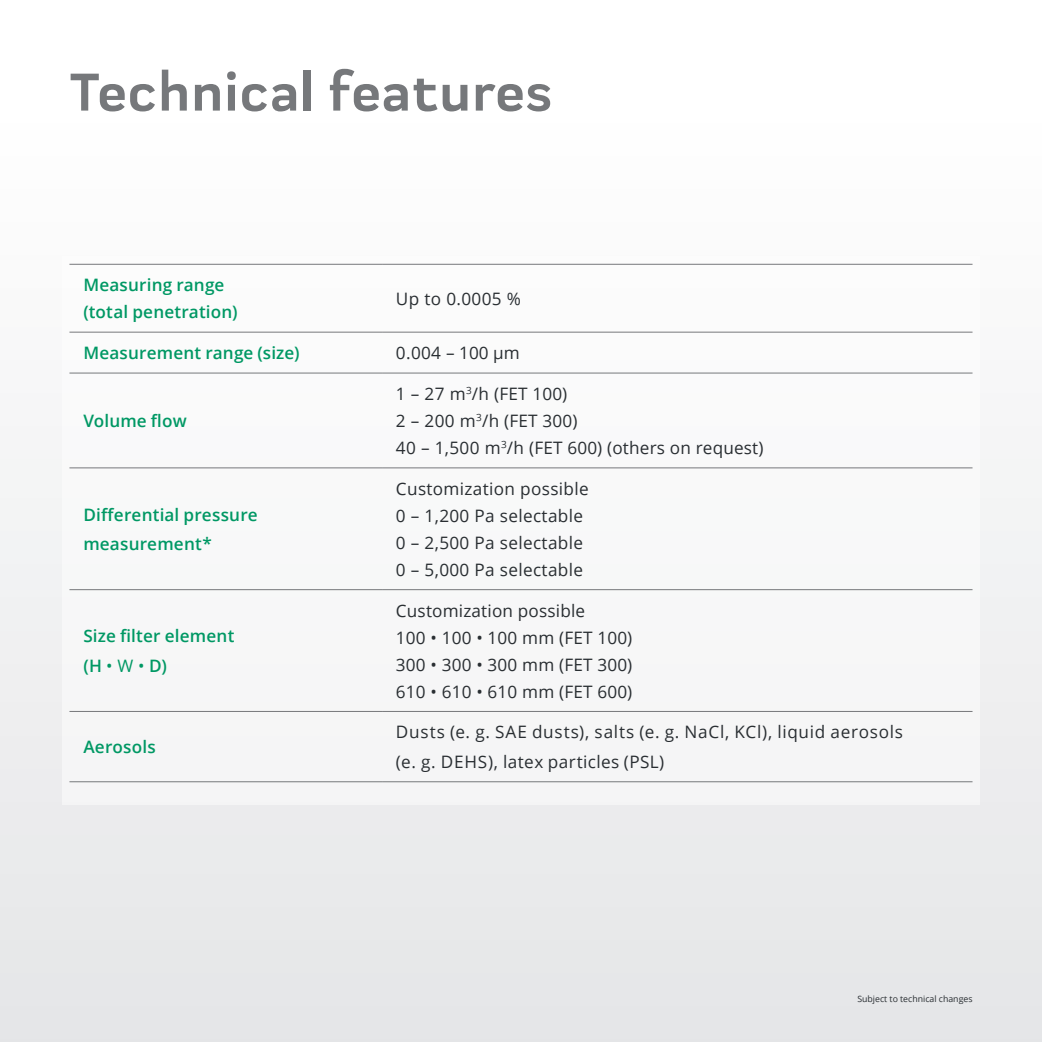
<style>
.page{position:relative;width:1042px;height:1042px;background:#fff}
.page>*{position:absolute;margin:0;border:0;box-sizing:border-box;transform-origin:0 0}
.Einf__Abs{font:700 55.12px "Praktika";letter-spacing:.02em;color:#76787b}
.Einf__Abs-2{font:17.15px/26.9px "Open Sans";letter-spacing:.02em;color:#292e32}
.t1{font:600 17.15px/29.4px "Open Sans";letter-spacing:.01em;color:#009864}
.Einf__Abs-3{font:17.15px "Open Sans";letter-spacing:.04em;color:#292e32}
.t2{font:8.75px "Open Sans";color:#292e32}
.s1{font-weight:400}
</style>
<div class="page">
<div style="left:0;top:0;width:1042px;height:1042px;background:linear-gradient(to bottom,#fff,#e5e6e7)"></div>
<div style="left:62px;top:256px;width:918px;height:548px;background:#f8f8f9"></div>
<hr style="left:69px;top:264px;width:313px;height:1px;background:#76787b">
<hr style="left:382px;top:264px;width:590px;height:1px;background:#76787b">
<hr style="left:69px;top:332px;width:313px;height:1px;background:#76787b">
<hr style="left:382px;top:332px;width:590px;height:1px;background:#76787b">
<hr style="left:69px;top:373px;width:313px;height:1px;background:#76787b">
<hr style="left:382px;top:373px;width:590px;height:1px;background:#76787b">
<hr style="left:69px;top:467px;width:313px;height:1px;background:#76787b">
<hr style="left:382px;top:467px;width:590px;height:1px;background:#76787b">
<hr style="left:69px;top:589px;width:313px;height:1px;background:#76787b">
<hr style="left:382px;top:589px;width:590px;height:1px;background:#76787b">
<hr style="left:69px;top:711px;width:313px;height:1px;background:#76787b">
<hr style="left:382px;top:711px;width:590px;height:1px;background:#76787b">
<hr style="left:69px;top:781px;width:313px;height:1px;background:#76787b">
<hr style="left:382px;top:781px;width:590px;height:1px;background:#76787b">
<p class="Einf__Abs" style="left:69px;top:49px;width:484px">Technical features</p>
<p class="t1" style="left:83px;top:270px;width:143px">Measuring range</p>
<p class="t1" style="left:83px;top:297px;width:156px">(total penetration)</p>
<p class="Einf__Abs-2" style="left:396px;top:285px;width:126px">Up to 0.0005 %</p>
<p class="t1" style="left:83px;top:338px;width:218px">Measurement range (size)</p>
<p class="Einf__Abs-2" style="left:396px;top:339px;width:125px">0.004 – 100 µm</p>
<p class="t1" style="left:83px;top:406px;width:105px">Volume flow</p>
<p class="t1" style="left:83px;top:499px;width:176px">Differential pressure measurement*</p>
<p class="t1" style="left:83px;top:621px;width:153px">Size filter element (H <span class="s1">• W •</span> D)</p>
<p class="t1" style="left:83px;top:732px;width:74px">Aerosols</p>
<p class="Einf__Abs-2" style="left:396px;top:380px;width:173px">1 – 27 m<sup>3</sup>/h (FET 100)</p>
<p class="Einf__Abs-2" style="left:396px;top:407px;width:183px">2 – 200 m<sup>3</sup>/h (FET 300)</p>
<p class="Einf__Abs-2" style="left:396px;top:434px;width:369px">40 – 1,500 m<sup>3</sup>/h (FET 600) (others on request)</p>
<p class="Einf__Abs-2" style="left:396px;top:475px;width:194px">Customization possible<br>0 – 1,200 Pa selectable<br>0 – 2,500 Pa selectable<br>0 – 5,000 Pa selectable</p>
<p class="Einf__Abs-2" style="left:396px;top:596px;width:238px">Customization possible<br>100 • 100 • 100 mm (FET 100)<br>300 • 300 • 300 mm (FET 300)<br>610 • 610 • 610 mm (FET 600)</p>
<p class="Einf__Abs-3" style="left:396px;top:720px;width:508px">Dusts (e. g. SAE dusts), salts (e. g. NaCl, KCl), liquid aerosols</p>
<p class="Einf__Abs-2" style="left:396px;top:748px;width:270px">(e. g. DEHS), latex particles (PSL)</p>
<p class="t2" style="left:857px;top:993px;width:117px">Subject to technical changes</p>
</div>
